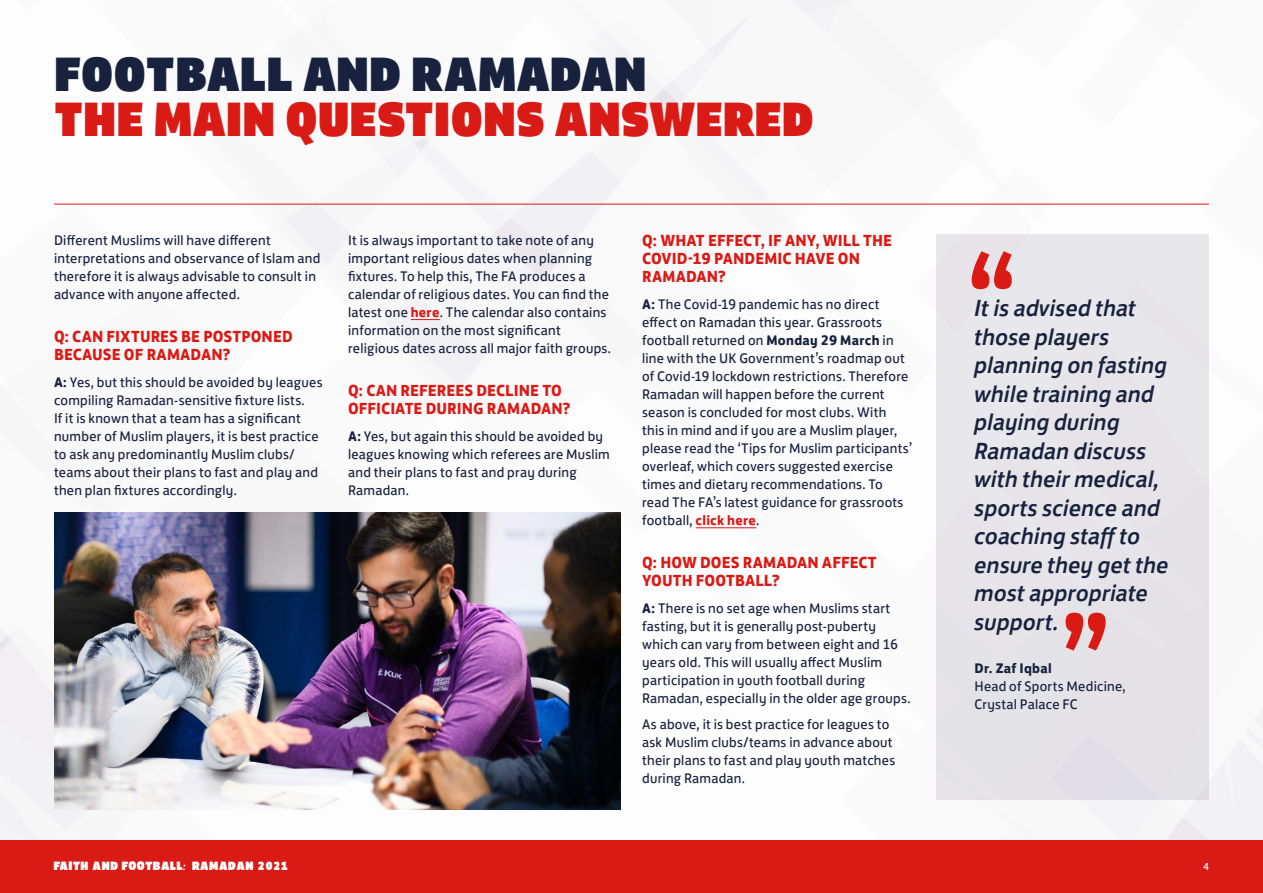
<style>
.page{position:relative;width:1263px;height:893px;background:#fff}
.page>*{position:absolute;margin:0;border:0;box-sizing:border-box;transform-origin:0 0}
.t1{font:49.5px "FS Jack Poster";color:#da1a15}
.t2{font:49.5px "FS Jack Poster";color:#18223e}
.t3{font:italic 500 24px/28.5px "FS Jack";color:#18223e}
.t4{font:700 16.5px/18px "FS Jack";letter-spacing:.005em;color:#da1a15}
.t5{font:14.25px/18px "FS Jack";letter-spacing:.02em;color:#18223e}
.t6{font:700 14.25px "FS Jack";letter-spacing:.02em;color:#18223e}
.t7{font:10.5px "FA Brush";letter-spacing:.03em;color:#fff}
.t8{font:10.5px "FS Jack";color:#fff}
.s1{font-weight:700}
.s2{font-weight:700;color:#da1a15}
.s3{font-family:"FS Jack";font-weight:700;font-style:italic}
</style>
<div class="page">
<img style="left:0;top:0;width:1263px;height:840px">
<hr style="left:54px;top:204px;width:1155px;height:1px;background:#da1a15">
<svg style="left:411px;top:319px;width:29px;height:1px"></svg>
<hr style="left:695px;top:527px;width:61px;height:1px;background:#da1a15">
<img style="left:54px;top:512px;width:567px;height:297px">
<div style="left:936px;top:234px;width:273px;height:565px;background:#eae9ed"></div>
<svg style="left:1066px;top:613px;width:40px;height:38px"></svg>
<svg style="left:972px;top:251px;width:40px;height:38px"></svg>
<div style="left:0;top:840px;width:1263px;height:53px;background:#da1a15"></div>
<h1 class="t2" style="left:54px;top:31px;width:594px">FOOTBALL AND RAMADAN</h1>
<h1 class="t1" style="left:54px;top:76px;width:762px">THE MAIN QUESTIONS ANSWERED</h1>
<p class="t5" style="left:54px;top:230px;width:268px">Different Muslims will have different interpretations and observance of Islam and therefore it is always advisable to consult in advance with anyone affected.</p>
<p class="t4" style="left:54px;top:326px;width:240px">Q: CAN FIXTURES BE POSTPONED<br>BECAUSE OF RAMADAN?</p>
<p class="t5" style="left:54px;top:372px;width:270px"><span class="s1">A:</span> Yes, but this should be avoided by leagues compiling Ramadan-sensitive fixture lists.<br>If it is known that a team has a significant number of Muslim players, it is best practice to ask any predominantly Muslim clubs/ teams about their plans to fast and play and then plan fixtures accordingly.</p>
<p class="t5" style="left:348px;top:230px;width:264px">It is always important to take note of any important religious dates when planning fixtures. To help this, The FA produces a calendar of religious dates. You can find the latest one <span class="s2">here</span>. The calendar also contains information on the most significant religious dates across all major faith groups.</p>
<p class="t4" style="left:348px;top:380px;width:224px">Q: CAN REFEREES DECLINE TO<br>OFFICIATE DURING RAMADAN?</p>
<p class="t5" style="left:348px;top:426px;width:263px"><span class="s1">A:</span> Yes, but again this should be avoided by leagues knowing which referees are Muslim and their plans to fast and pray during<br>Ramadan.</p>
<p class="t4" style="left:642px;top:230px;width:251px">Q: WHAT EFFECT, IF ANY, WILL THE<br>COVID-19 PANDEMIC HAVE ON<br>RAMADAN?</p>
<p class="t5" style="left:642px;top:294px;width:271px"><span class="s1">A:</span> The Covid-19 pandemic has no direct effect on Ramadan this year. Grassroots football returned on <span class="s1">Monday 29 March</span> in line with the UK Government’s roadmap out of Covid-19 lockdown restrictions. Therefore Ramadan will happen before the current season is concluded for most clubs. With<br>this in mind and if you are a Muslim player, please read the ‘Tips for Muslim participants’ overleaf, which covers suggested exercise times and dietary recommendations. To read The FA’s latest guidance for grassroots football, <span class="s2">click here</span>.</p>
<p class="t4" style="left:642px;top:552px;width:236px">Q: HOW DOES RAMADAN AFFECT<br>YOUTH FOOTBALL?</p>
<p class="t5" style="left:642px;top:598px;width:270px"><span class="s1">A:</span> There is no set age when Muslims start fasting, but it is generally post-puberty which can vary from between eight and 16 years old. This will usually affect Muslim participation in youth football during Ramadan, especially in the older age groups.</p>
<p class="t5" style="left:642px;top:714px;width:255px">As above, it is best practice for leagues to ask Muslim clubs/teams in advance about their plans to fast and play youth matches during Ramadan.</p>
<h2 class="t3" style="left:974px;top:292px;width:196px">It is advised that those players planning on fasting while training and playing during<br>Ramadan discuss with their medical, sports science and coaching staff to ensure they get the most appropriate support.</h2>
<p class="t6" style="left:974px;top:657px;width:79px">Dr. Zaf Iqbal</p>
<p class="t5" style="left:974px;top:676px;width:153px">Head of Sports Medicine,<br>Crystal Palace FC</p>
<p class="t7" style="left:54px;top:862px;width:236px">FAITH AND FOOTBALL<span class="s3">:</span> RAMADAN 2021</p>
<p class="t8" style="left:1203px;top:858px;width:7px">4</p>
</div>
